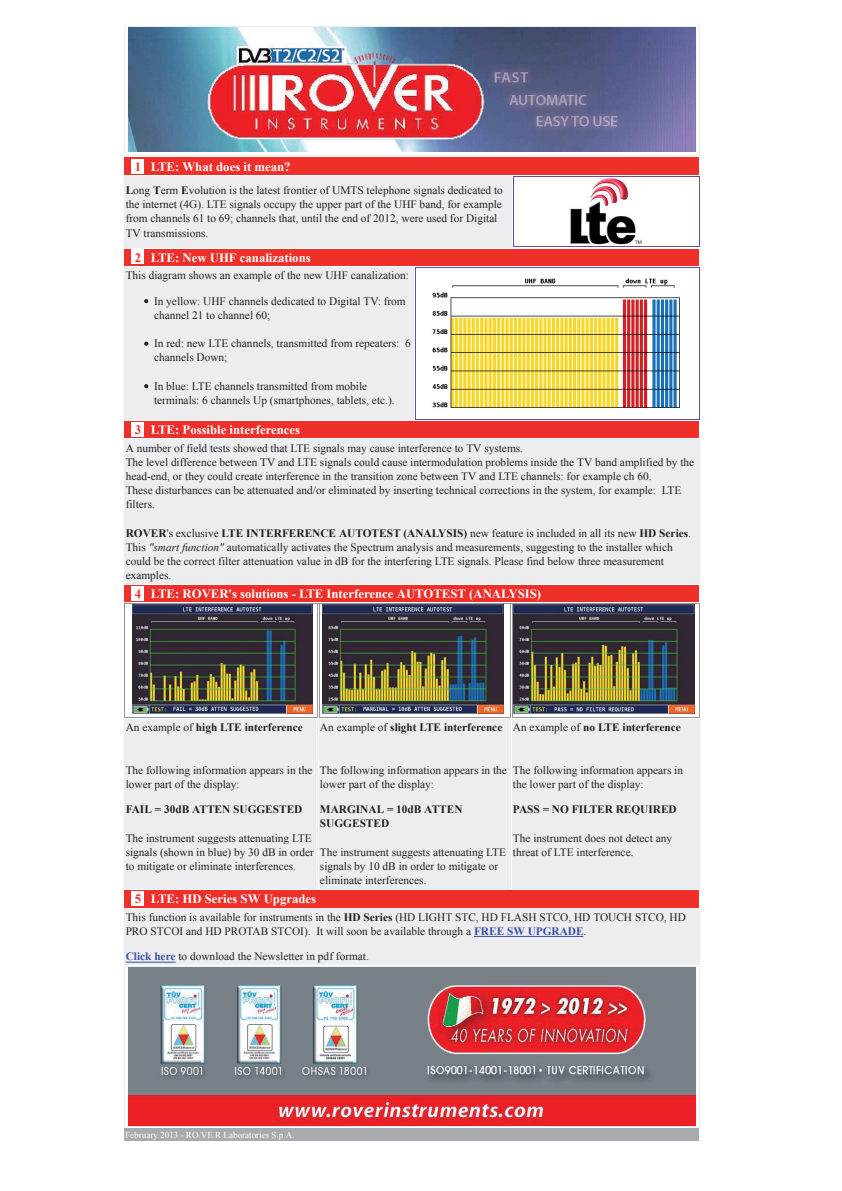
<style>
.page{position:relative;width:842px;height:1191px;background:#fff}
.page>*{position:absolute;margin:0;border:0;box-sizing:border-box;transform-origin:0 0}
.t1{font:700 12.8px "Times New Roman";color:#fff}
.t2{font:11.3px/14.2px "Times New Roman";color:#231f20}
.t3{font:700 11.3px/14.2px "Times New Roman";color:#231f20}
.t4{font:9.1px "Times New Roman";color:#fff}
.s1{color:#ee2f2a}
.s2{font-weight:700}
.s3{font-style:italic}
.s4{font-weight:400}
.s5{font-weight:700;color:#374fa2}
</style>
<div class="page">
<hr style="left:124px;top:26px;width:575px;height:1px;background:#ededf0">
<hr style="left:699px;top:26px;width:1px;height:130px;background:#ededf0">
<hr style="left:125px;top:156px;width:574px;height:1px;background:#ededf0">
<hr style="left:124px;top:27px;width:1px;height:129px;background:#ededf0">
<div style="left:124px;top:157px;width:575px;height:18px;background:#ee2f2a"></div>
<div style="left:124px;top:176px;width:388px;height:71px;background:#ededf0"></div>
<hr style="left:125px;top:247px;width:387px;height:1px;background:#ededf0">
<hr style="left:513px;top:176px;width:186px;height:1px;background:#694b9e">
<hr style="left:699px;top:176px;width:1px;height:71px;background:#694b9e">
<hr style="left:514px;top:247px;width:185px;height:1px;background:#694b9e">
<hr style="left:513px;top:176px;width:1px;height:71px;background:#694b9e">
<div style="left:124px;top:248px;width:575px;height:17px;background:#ee2f2a"></div>
<div style="left:124px;top:267px;width:290px;height:152px;background:#ededf0"></div>
<hr style="left:125px;top:419px;width:289px;height:1px;background:#ededf0">
<hr style="left:415px;top:267px;width:284px;height:1px;background:#694b9e">
<hr style="left:699px;top:267px;width:1px;height:152px;background:#694b9e">
<hr style="left:416px;top:419px;width:283px;height:1px;background:#694b9e">
<hr style="left:415px;top:267px;width:1px;height:152px;background:#694b9e">
<div style="left:124px;top:421px;width:575px;height:17px;background:#ee2f2a"></div>
<div style="left:124px;top:439px;width:575px;height:144px;background:#ededf0"></div>
<hr style="left:699px;top:439px;width:1px;height:144px;background:#ededf0">
<hr style="left:125px;top:583px;width:574px;height:1px;background:#ededf0">
<div style="left:124px;top:585px;width:575px;height:17px;background:#ee2f2a"></div>
<hr style="left:124px;top:603px;width:193px;height:1px;background:#939598">
<hr style="left:317px;top:603px;width:1px;height:114px;background:#939598">
<hr style="left:125px;top:717px;width:192px;height:1px;background:#939598">
<hr style="left:124px;top:604px;width:1px;height:113px;background:#939598">
<hr style="left:319px;top:603px;width:191px;height:1px;background:#939598">
<hr style="left:510px;top:603px;width:1px;height:114px;background:#939598">
<hr style="left:319px;top:717px;width:191px;height:1px;background:#939598">
<hr style="left:319px;top:604px;width:1px;height:113px;background:#939598">
<hr style="left:512px;top:603px;width:187px;height:1px;background:#939598">
<hr style="left:699px;top:603px;width:1px;height:114px;background:#939598">
<hr style="left:512px;top:717px;width:187px;height:1px;background:#939598">
<hr style="left:512px;top:604px;width:1px;height:113px;background:#939598">
<div style="left:124px;top:719px;width:193px;height:132px;background:#ededf0"></div>
<hr style="left:317px;top:719px;width:1px;height:132px;background:#ededf0">
<div style="left:319px;top:719px;width:191px;height:132px;background:#ededf0"></div>
<hr style="left:510px;top:719px;width:1px;height:132px;background:#ededf0">
<div style="left:512px;top:719px;width:187px;height:132px;background:#ededf0"></div>
<hr style="left:699px;top:719px;width:1px;height:132px;background:#ededf0">
<img style="left:129px;top:28px;width:566px;height:124px">
<div style="left:132px;top:159px;width:12px;height:14px;background:#fff"></div>
<img style="left:570px;top:177px;width:72px;height:68px">
<div style="left:132px;top:250px;width:12px;height:14px;background:#fff"></div>
<svg style="left:144px;top:299px;width:4px;height:4px"></svg>
<svg style="left:144px;top:341px;width:4px;height:5px"></svg>
<svg style="left:144px;top:384px;width:4px;height:4px"></svg>
<img style="left:432px;top:278px;width:248px;height:131px">
<div style="left:132px;top:422px;width:12px;height:15px;background:#fff"></div>
<div style="left:132px;top:586px;width:12px;height:15px;background:#fff"></div>
<img style="left:132px;top:604px;width:181px;height:109px">
<img style="left:323px;top:604px;width:181px;height:109px">
<img style="left:514px;top:604px;width:180px;height:109px">
<svg style="left:124px;top:888px;width:576px;height:253px"></svg>
<div style="left:124px;top:844px;width:193px;height:44px;background:#ededf0"></div>
<hr style="left:317px;top:844px;width:1px;height:44px;background:#ededf0">
<hr style="left:125px;top:888px;width:192px;height:1px;background:#ededf0">
<div style="left:319px;top:844px;width:191px;height:44px;background:#ededf0"></div>
<hr style="left:510px;top:844px;width:1px;height:44px;background:#ededf0">
<hr style="left:319px;top:888px;width:191px;height:1px;background:#ededf0">
<div style="left:512px;top:844px;width:187px;height:44px;background:#ededf0"></div>
<hr style="left:699px;top:844px;width:1px;height:44px;background:#ededf0">
<hr style="left:512px;top:888px;width:187px;height:1px;background:#ededf0">
<div style="left:124px;top:890px;width:575px;height:17px;background:#ee2f2a"></div>
<div style="left:124px;top:908px;width:575px;height:56px;background:#ededf0"></div>
<hr style="left:699px;top:908px;width:1px;height:56px;background:#ededf0">
<hr style="left:125px;top:964px;width:574px;height:1px;background:#ededf0">
<hr style="left:124px;top:966px;width:575px;height:1px;background:#ededf0">
<hr style="left:699px;top:966px;width:1px;height:160px;background:#ededf0">
<hr style="left:125px;top:1126px;width:574px;height:1px;background:#ededf0">
<hr style="left:124px;top:966px;width:1px;height:160px;background:#ededf0">
<div style="left:124px;top:1128px;width:575px;height:12px;background:#a8aaad"></div>
<div style="left:132px;top:891px;width:12px;height:15px;background:#fff"></div>
<hr style="left:474px;top:936px;width:109px;height:1px;background:#374fa2">
<hr style="left:126px;top:961px;width:50px;height:1px;background:#374fa2">
<img style="left:129px;top:967px;width:566px;height:158px">
<p class="t1" style="left:135px;top:157px;width:157px"><span class="s1">1</span> LTE: What does it mean?</p>
<p class="t2" style="left:126px;top:183px;width:379px"><span class="s2">L</span>ong <span class="s2">T</span>erm <span class="s2">E</span>volution is the latest frontier of UMTS telephone signals dedicated to the internet (4G). LTE signals occupy the upper part of the UHF band, for example from channels 61 to 69; channels that, until the end of 2012, were used for Digital TV transmissions.</p>
<p class="t1" style="left:135px;top:248px;width:177px"><span class="s1">2</span> LTE: New UHF canalizations</p>
<p class="t2" style="left:126px;top:268px;width:285px">This diagram shows an example of the new UHF canalization:</p>
<p class="t2" style="left:154px;top:293px;width:253px">In yellow: UHF channels dedicated to Digital TV: from channel 21 to channel 60;</p>
<p class="t2" style="left:154px;top:336px;width:258px">In red: new LTE channels, transmitted from repeaters: 6 channels Down;</p>
<p class="t2" style="left:154px;top:378px;width:242px">In blue: LTE channels transmitted from mobile terminals: 6 channels Up (smartphones, tablets, etc.).</p>
<p class="t1" style="left:135px;top:421px;width:167px"><span class="s1">3</span> LTE: Possible interferences</p>
<p class="t2" style="left:126px;top:440px;width:570px">A number of field tests showed that LTE signals may cause interference to TV systems.<br>The level difference between TV and LTE signals could cause intermodulation problems inside the TV band amplified by the head-end, or they could create interference in the transition zone between TV and LTE channels: for example ch 60.<br>These disturbances can be attenuated and/or eliminated by inserting technical corrections in the system, for example: LTE filters.</p>
<p class="t2" style="left:126px;top:525px;width:567px"><span class="s2">ROVER</span>'s exclusive <span class="s2">LTE INTERFERENCE AUTOTEST (ANALYSIS)</span> new feature is included in all its new <span class="s2">HD Series</span>.<br>This <span class="s3">"smart function"</span> automatically activates the Spectrum analysis and measurements, suggesting to the installer which could be the correct filter attenuation value in dB for the interfering LTE signals. Please find below three measurement examples.</p>
<p class="t1" style="left:135px;top:585px;width:408px"><span class="s1">4</span> LTE: ROVER's solutions - LTE Interference AUTOTEST (ANALYSIS)</p>
<p class="t3" style="left:126px;top:720px;width:179px"><span class="s4">An example of</span> high LTE interference</p>
<p class="t2" style="left:126px;top:762px;width:188px">The following information appears in the lower part of the display:</p>
<p class="t3" style="left:126px;top:802px;width:178px">FAIL = 30dB ATTEN SUGGESTED</p>
<p class="t2" style="left:126px;top:830px;width:188px">The instrument suggests attenuating LTE</p>
<p class="t3" style="left:320px;top:720px;width:184px"><span class="s4">An example of</span> slight LTE interference</p>
<p class="t2" style="left:320px;top:762px;width:188px">The following information appears in the lower part of the display:</p>
<p class="t3" style="left:320px;top:802px;width:144px">MARGINAL = 10dB ATTEN<br>SUGGESTED</p>
<p class="t3" style="left:513px;top:720px;width:169px"><span class="s4">An example of</span> no LTE interference</p>
<p class="t2" style="left:513px;top:762px;width:172px">The following information appears in the lower part of the display:</p>
<p class="t3" style="left:513px;top:802px;width:165px">PASS = NO FILTER REQUIRED</p>
<p class="t2" style="left:513px;top:830px;width:161px">The instrument does not detect any</p>
<p class="t2" style="left:126px;top:844px;width:190px">signals (shown in blue) by 30 dB in order to mitigate or eliminate interferences.</p>
<p class="t2" style="left:320px;top:844px;width:187px">The instrument suggests attenuating LTE signals by 10 dB in order to mitigate or eliminate interferences.</p>
<p class="t2" style="left:513px;top:844px;width:122px">threat of LTE interference.</p>
<p class="t1" style="left:135px;top:890px;width:183px"><span class="s1">5</span> LTE: HD Series SW Upgrades</p>
<p class="t2" style="left:126px;top:909px;width:562px">This function is available for instruments in the <span class="s2">HD Series</span> (HD LIGHT STC, HD FLASH STCO, HD TOUCH STCO, HD<br>PRO STCOI and HD PROTAB STCOI). It will soon be available through a <span class="s5">FREE SW UPGRADE</span>.</p>
<p class="t2" style="left:126px;top:949px;width:245px"><span class="s5">Click here</span> to download the Newsletter in pdf format.</p>
<p class="t4" style="left:125px;top:1128px;width:171px">February 2013 - RO.VE.R Laboratories S.p.A.</p>
</div>
